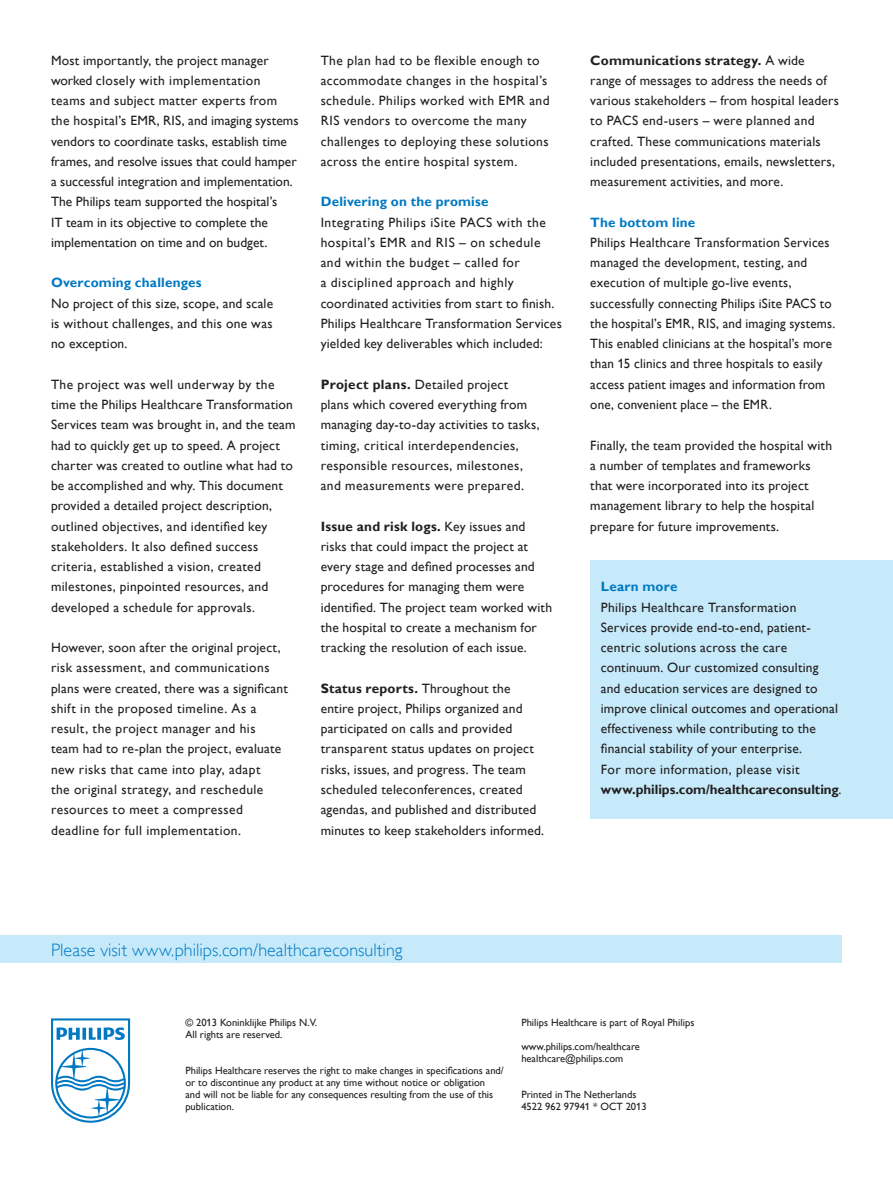
<style>
.page{position:relative;width:893px;height:1187px;background:#fff}
.page>*{position:absolute;margin:0;border:0;box-sizing:border-box;transform-origin:0 0}
._7_6_Webaddress{font:18px "Gill Sans Alt One WGL Light";letter-spacing:.005em;color:#0079c2}
._1_1_Body_Text{font:13.5px/20.2px "Gill Sans Alt One WGL";letter-spacing:.02em;color:#231f20}
._1_3_Body_text_headi{font:700 13.5px "Gill Sans Alt One WGL";letter-spacing:.015em;color:#0079c2}
._7_4_Bodytext_back_p{font:10.5px/12px "Gill Sans Alt One WGL";color:#231f20}
._7_5_Bodytext_back_p{font:10.5px "Gill Sans Alt One WGL";color:#231f20}
.s1{font-weight:700}
</style>
<div class="page">
<svg style="left:51px;top:1018px;width:79px;height:104px"></svg>
<div style="left:0;top:935px;width:842px;height:27px;background:#c6eafa"></div>
<div style="left:590px;top:560px;width:303px;height:259px;background:#c6eafa"></div>
<p class="_1_1_Body_Text" style="left:51px;top:50px;width:249px">Most importantly, the project manager worked closely with implementation<br>teams and subject matter experts from the hospital’s EMR, RIS, and imaging systems vendors to coordinate tasks, establish time frames, and resolve issues that could hamper a successful integration and implementation.<br>The Philips team supported the hospital’s<br>IT team in its objective to complete the implementation on time and on budget.</p>
<p class="_1_3_Body_text_headi" style="left:51px;top:273px;width:152px">Overcoming challenges</p>
<p class="_1_1_Body_Text" style="left:51px;top:293px;width:224px;text-align:justify">No project of this size, scope, and scale is without challenges, and this one was no exception.</p>
<p class="_1_1_Body_Text" style="left:51px;top:374px;width:246px">The project was well underway by the time the Philips Healthcare Transformation Services team was brought in, and the team had to quickly get up to speed. A project charter was created to outline what had to be accomplished and why. This document provided a detailed project description, outlined objectives, and identified key stakeholders. It also defined success criteria, established a vision, created milestones, pinpointed resources, and developed a schedule for approvals.</p>
<p class="_1_1_Body_Text" style="left:51px;top:637px;width:238px">However, soon after the original project, risk assessment, and communications plans were created, there was a significant shift in the proposed timeline. As a result, the project manager and his<br>team had to re-plan the project, evaluate new risks that came into play, adapt<br>the original strategy, and reschedule resources to meet a compressed deadline for full implementation.</p>
<p class="_1_1_Body_Text" style="left:321px;top:50px;width:230px">The plan had to be flexible enough to accommodate changes in the hospital’s schedule. Philips worked with EMR and RIS vendors to overcome the many challenges to deploying these solutions across the entire hospital system.</p>
<p class="_1_3_Body_text_headi" style="left:321px;top:192px;width:169px">Delivering on the promise</p>
<p class="_1_1_Body_Text" style="left:321px;top:212px;width:243px">Integrating Philips iSite PACS with the hospital’s EMR and RIS – on schedule and within the budget – called for<br>a disciplined approach and highly coordinated activities from start to finish.<br>Philips Healthcare Transformation Services yielded key deliverables which included:</p>
<p class="_1_1_Body_Text" style="left:321px;top:374px;width:220px"><span class="s1">Project plans.</span> Detailed project plans which covered everything from managing day-to-day activities to tasks, timing, critical interdependencies, responsible resources, milestones, and measurements were prepared.</p>
<p class="_1_1_Body_Text" style="left:321px;top:515px;width:233px"><span class="s1">Issue and risk logs.</span> Key issues and risks that could impact the project at every stage and defined processes and procedures for managing them were identified. The project team worked with the hospital to create a mechanism for tracking the resolution of each issue.</p>
<p class="_1_1_Body_Text" style="left:321px;top:677px;width:225px"><span class="s1">Status reports.</span> Throughout the entire project, Philips organized and participated on calls and provided transparent status updates on project risks, issues, and progress. The team scheduled teleconferences, created agendas, and published and distributed minutes to keep stakeholders informed.</p>
<p class="_1_1_Body_Text" style="left:590px;top:50px;width:250px"><span class="s1">Communications strategy.</span> A wide range of messages to address the needs of various stakeholders – from hospital leaders to PACS end-users – were planned and crafted. These communications materials included presentations, emails, newsletters, measurement activities, and more.</p>
<p class="_1_3_Body_text_headi" style="left:590px;top:213px;width:107px">The bottom line</p>
<p class="_1_1_Body_Text" style="left:590px;top:232px;width:247px">Philips Healthcare Transformation Services managed the development, testing, and execution of multiple go-live events, successfully connecting Philips iSite PACS to the hospital’s EMR, RIS, and imaging systems.<br>This enabled clinicians at the hospital’s more than 15 clinics and three hospitals to easily access patient images and information from one, convenient place – the EMR.</p>
<p class="_1_1_Body_Text" style="left:590px;top:434px;width:243px">Finally, the team provided the hospital with a number of templates and frameworks that were incorporated into its project management library to help the hospital prepare for future improvements.</p>
<p class="_1_3_Body_text_headi" style="left:601px;top:577px;width:78px">Learn more</p>
<p class="_1_1_Body_Text" style="left:601px;top:596px;width:242px">Philips Healthcare Transformation Services provide end-to-end, patient&shy;centric solutions across the care continuum. Our customized consulting and education services are designed to improve clinical outcomes and operational effectiveness while contributing to the financial stability of your enterprise.<br>For more information, please visit <span class="s1">www.philips.com/healthcareconsulting</span>.</p>
<p class="_7_6_Webaddress" style="left:51px;top:938px;width:353px">Please visit www.philips.com/healthcareconsulting</p>
<p class="_7_4_Bodytext_back_p" style="left:185px;top:1015px;width:133px">© 2013 Koninklijke Philips N.V.</p>
<p class="_7_4_Bodytext_back_p" style="left:185px;top:1027px;width:99px">All rights are reserved.</p>
<p class="_7_4_Bodytext_back_p" style="left:185px;top:1063px;width:320px">Philips Healthcare reserves the right to make changes in specifications and/ or to discontinue any product at any time without notice or obligation<br>and will not be liable for any consequences resulting from the use of this publication.</p>
<p class="_7_4_Bodytext_back_p" style="left:521px;top:1015px;width:175px">Philips Healthcare is part of Royal Philips</p>
<p class="_7_4_Bodytext_back_p" style="left:521px;top:1039px;width:120px">www.philips.com/healthcare</p>
<p class="_7_4_Bodytext_back_p" style="left:521px;top:1051px;width:103px">healthcare@philips.com</p>
<p class="_7_4_Bodytext_back_p" style="left:521px;top:1087px;width:117px">Printed in The Netherlands</p>
<p class="_7_5_Bodytext_back_p" style="left:521px;top:1098px;width:127px">4522 962 97941 * OCT 2013</p>
</div>
